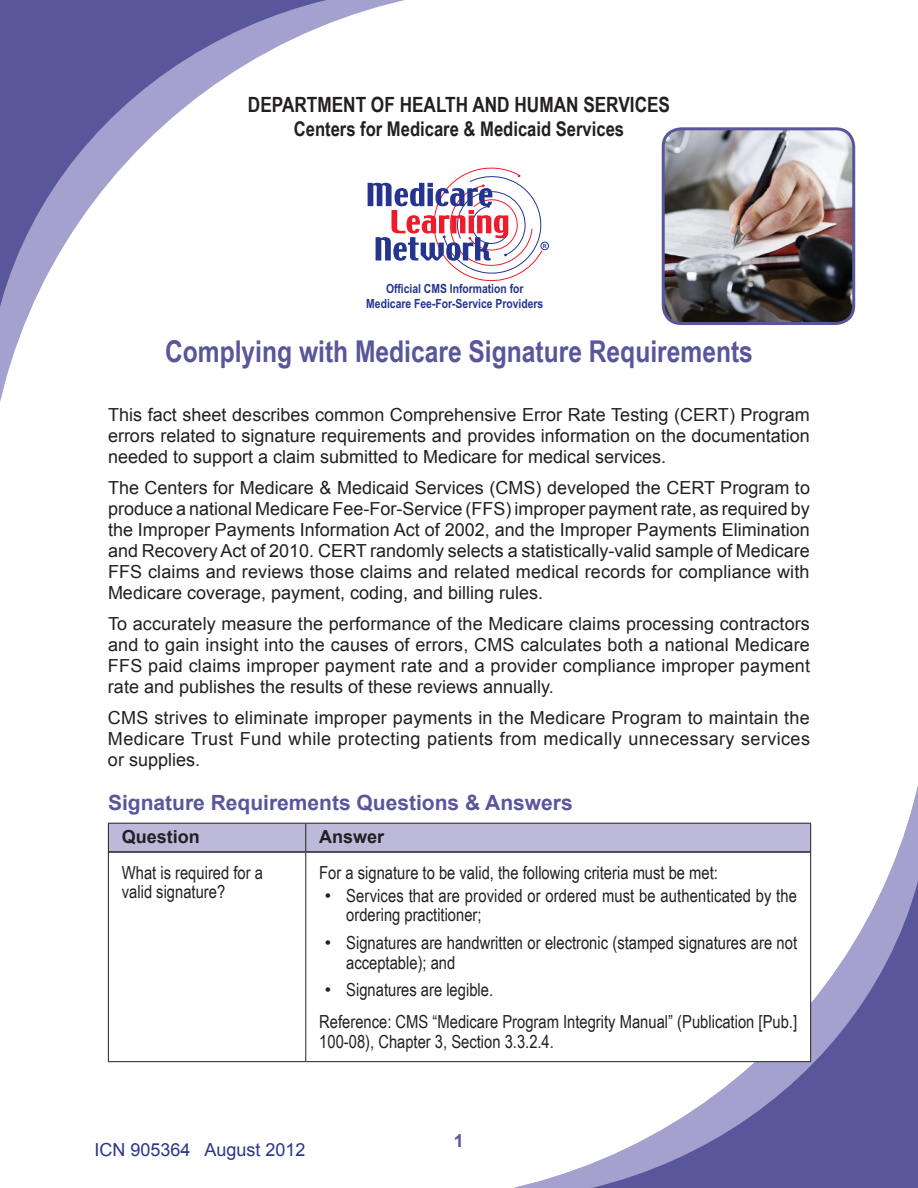
<style>
.page{position:relative;width:918px;height:1188px;background:#fff}
.page>*{position:absolute;margin:0;border:0;box-sizing:border-box;transform-origin:0 0}
.t1{font:700 30px "Arial Narrow";color:#59569b}
.Header1{font:700 21px "Arial";color:#59569b}
.t2{font:700 21px "Arial Narrow";color:#231f20}
.t3{font:700 20.25px "Arial Narrow";color:#231f20}
.Main_body{font:18px/21px "Arial";color:#231f20}
.Table_Bullet{font:18px/19.8px "Arial Narrow";color:#231f20}
.Table_Text{font:18px/19.8px "Arial Narrow";color:#231f20}
.Main_body-2{font:18px/21px "Arial";letter-spacing:.025em;color:#231f20}
.Header1-2{font:18px "Arial";color:#2c3589}
.Table_Text-2{font:700 18px "Arial";color:#231f20}
.Header2{font:700 18px "Arial";color:#59569b}
.t4{font:700 12.6px/15.1px "Arial Narrow";color:#25358f;text-align:center}
.t5{font:700 5.4px "Arial";color:#25358f}
.s1{font-style:inherit}
.s2{font-family:"Arial"}
</style>
<div class="page">
<svg style="left:0;top:0;width:404px;height:402px"></svg>
<svg style="left:477px;top:786px;width:441px;height:402px"></svg>
<svg style="left:368px;top:168px;width:175px;height:114px"></svg>
<div style="left:541px;top:242px;width:8px;height:8px;border:1px solid #25358f;border-radius:50%"></div>
<svg style="left:306px;top:853px;width:504px;height:208px"></svg>
<div style="left:108px;top:823px;width:703px;height:29px;background:#bcb9db"></div>
<hr style="left:108px;top:852px;width:1px;height:209px;background:#231f20">
<hr style="left:305px;top:853px;width:1px;height:208px;background:#231f20">
<hr style="left:810px;top:852px;width:1px;height:209px;background:#231f20">
<hr style="left:108px;top:1061px;width:198px;height:1px;background:#231f20">
<hr style="left:306px;top:1061px;width:505px;height:1px;background:#231f20">
<hr style="left:109px;top:851px;width:197px;height:2px;background:#231f20">
<hr style="left:306px;top:851px;width:504px;height:2px;background:#231f20">
<img style="left:663px;top:131px;width:191px;height:193px">
<div style="left:662px;top:127px;width:193px;height:198px;border:3px solid #59569b;border-radius:18px"></div>
<p class="t2" style="left:248px;top:89px;width:424px">DEPARTMENT OF HEALTH AND HUMAN SERVICES</p>
<p class="t3" style="left:294px;top:113px;width:332px">Centers for Medicare &amp; Medicaid Services</p>
<p class="t5" style="left:543px;top:242px;width:5px">R</p>
<p class="t4" style="left:366px;top:280px;width:178px">Official CMS Information for<br>Medicare Fee-For-Service Providers</p>
<p class="t1" style="left:165px;top:329px;width:589px">Complying with Medicare Signature Requirements</p>
<p class="Main_body" style="left:108px;top:404px;width:703px">This fact sheet describes common Comprehensive Error Rate Testing (CERT) Program</p>
<p class="Main_body" style="left:108px;top:425px;width:703px">errors related to signature requirements and provides information on the documentation needed to support a claim submitted to Medicare for medical services.</p>
<p class="Main_body" style="left:108px;top:477px;width:704px">The Centers for Medicare &amp; Medicaid Services (CMS) developed the CERT Program to</p>
<p class="Main_body" style="left:108px;top:498px;width:703px">produce a national Medicare Fee-For-Service (FFS) improper payment rate, as required by</p>
<p class="Main_body" style="left:108px;top:519px;width:703px">the Improper Payments Information Act of 2002, and the Improper Payments Elimination and Recovery Act of 201<span class="s1">0</span>. CERT randomly selects a statistically-valid sample of Medicare</p>
<p class="Main_body" style="left:108px;top:562px;width:703px">FFS claims and reviews those claims and related medical records for compliance with</p>
<p class="Main_body" style="left:108px;top:583px;width:437px">Medicare coverage, payment, coding, and billing rules.</p>
<p class="Main_body" style="left:108px;top:614px;width:703px">To accurately measure the performance of the Medicare claims processing contractors and to gain insight into the causes of errors, CMS calculates both a national Medicare</p>
<p class="Main_body" style="left:108px;top:656px;width:704px">FFS paid claims improper payment rate and a provider compliance improper payment</p>
<p class="Main_body" style="left:108px;top:677px;width:447px">rate and publishes the results of these reviews annually.</p>
<p class="Main_body" style="left:108px;top:708px;width:703px">CMS strives to eliminate improper payments in the Medicare Program to maintain the</p>
<p class="Main_body-2" style="left:108px;top:729px;width:704px">Medicare Trust Fund while protecting patients from medically unnecessary services or supplies.</p>
<p class="Header1" style="left:108px;top:789px;width:466px">Signature Requirements Questions &amp; Answers</p>
<p class="Table_Text-2" style="left:122px;top:825px;width:80px">Question</p>
<p class="Table_Text-2" style="left:319px;top:825px;width:67px">Answer</p>
<p class="Table_Text" style="left:122px;top:862px;width:143px">What is required for a valid signature?</p>
<p class="Table_Text" style="left:319px;top:862px;width:400px">For a signature to be valid, the following criteria must be met:</p>
<p class="Table_Bullet" style="left:346px;top:885px;width:452px;text-indent:-22px"><span class="s2">•</span> Services that are provided or ordered must be authenticated by the ordering practitioner;</p>
<p class="Table_Bullet" style="left:346px;top:932px;width:452px;text-indent:-22px"><span class="s2">•</span> Signatures are handwritten or electronic (stamped signatures are not acceptable); and</p>
<p class="Table_Bullet" style="left:325px;top:979px;width:170px"><span class="s2">•</span> Signatures are legible.</p>
<p class="Table_Bullet" style="left:319px;top:1011px;width:479px">Reference: CMS “Medicare Program Integrity Manual” (Publication [Pub.]<br>100-08), Chapter 3, Section 3.3.2.4.</p>
<p class="Header1-2" style="left:94px;top:1138px;width:213px">ICN 905364 August 2012</p>
<p class="Header2" style="left:454px;top:1129px;width:12px">1</p>
</div>
